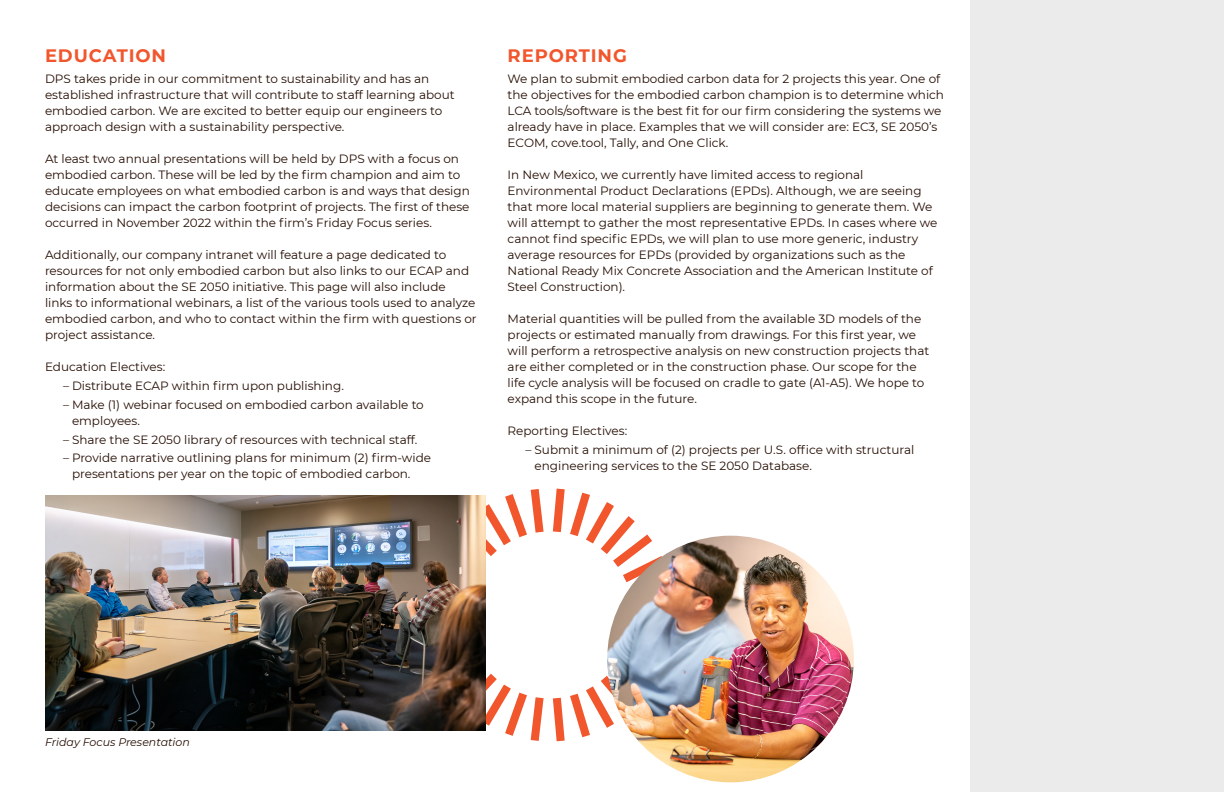
<style>
.page{position:relative;width:1224px;height:792px;background:#fff}
.page>*{position:absolute;margin:0;border:0;box-sizing:border-box;transform-origin:0 0}
.t1{font:700 18px "Montserrat";letter-spacing:.05em;color:#f1562c}
.t2{font:12px/16px "Montserrat";color:#240c00}
.t3{font:italic 11px "Montserrat";color:#240c00}
</style>
<div class="page">
<svg style="left:416px;top:488px;width:267px;height:262px"></svg>
<div style="left:970px;top:0;width:254px;height:792px;background:#ebebec"></div>
<img style="left:45px;top:495px;width:440px;height:235px">
<img style="left:607px;top:536px;width:247px;height:246px;border-radius:123px">
<h1 class="t1" style="left:45px;top:43px;width:123px">EDUCATION</h1>
<p class="t2" style="left:45px;top:70px;width:411px">DPS takes pride in our commitment to sustainability and has an established infrastructure that will contribute to staff learning about embodied carbon. We are excited to better equip our engineers to approach design with a sustainability perspective.</p>
<p class="t2" style="left:45px;top:150px;width:426px">At least two annual presentations will be held by DPS with a focus on embodied carbon. These will be led by the firm champion and aim to educate employees on what embodied carbon is and ways that design decisions can impact the carbon footprint of projects. The first of these occurred in November 2022 within the firm’s Friday Focus series.</p>
<p class="t2" style="left:45px;top:246px;width:433px">Additionally, our company intranet will feature a page dedicated to resources for not only embodied carbon but also links to our ECAP and information about the SE 2050 initiative. This page will also include<br>links to informational webinars, a list of the various tools used to analyze embodied carbon, and who to contact within the firm with questions or project assistance.</p>
<p class="t2" style="left:45px;top:358px;width:122px">Education Electives:</p>
<p class="t2" style="left:63px;top:377px;width:282px">– Distribute ECAP within firm upon publishing.</p>
<p class="t2" style="left:72px;top:396px;width:353px;text-indent:-9px">– Make (1) webinar focused on embodied carbon available to employees.</p>
<p class="t2" style="left:63px;top:431px;width:356px">– Share the SE 2050 library of resources with technical staff.</p>
<p class="t2" style="left:72px;top:450px;width:361px;text-indent:-9px">– Provide narrative outlining plans for minimum (2) firm-wide presentations per year on the topic of embodied carbon.</p>
<h1 class="t1" style="left:508px;top:43px;width:121px">REPORTING</h1>
<p class="t2" style="left:508px;top:70px;width:438px">We plan to submit embodied carbon data for 2 projects this year. One of the objectives for the embodied carbon champion is to determine which LCA tools/software is the best fit for our firm considering the systems we already have in place. Examples that we will consider are: EC3, SE 2050’s ECOM, cove.tool, Tally, and One Click.</p>
<p class="t2" style="left:508px;top:166px;width:431px">In New Mexico, we currently have limited access to regional Environmental Product Declarations (EPDs). Although, we are seeing that more local material suppliers are beginning to generate them. We will attempt to gather the most representative EPDs. In cases where we cannot find specific EPDs, we will plan to use more generic, industry average resources for EPDs (provided by organizations such as the National Ready Mix Concrete Association and the American Institute of Steel Construction).</p>
<p class="t2" style="left:508px;top:310px;width:423px">Material quantities will be pulled from the available 3D models of the projects or estimated manually from drawings. For this first year, we will perform a retrospective analysis on new construction projects that are either completed or in the construction phase. Our scope for the life cycle analysis will be focused on cradle to gate (A1-A5). We hope to expand this scope in the future.</p>
<p class="t2" style="left:508px;top:422px;width:121px">Reporting Electives:</p>
<p class="t2" style="left:535px;top:441px;width:381px;text-indent:-9px">– Submit a minimum of (2) projects per U.S. office with structural engineering services to the SE 2050 Database.</p>
<p class="t3" style="left:45px;top:735px;width:146px">Friday Focus Presentation</p>
</div>
